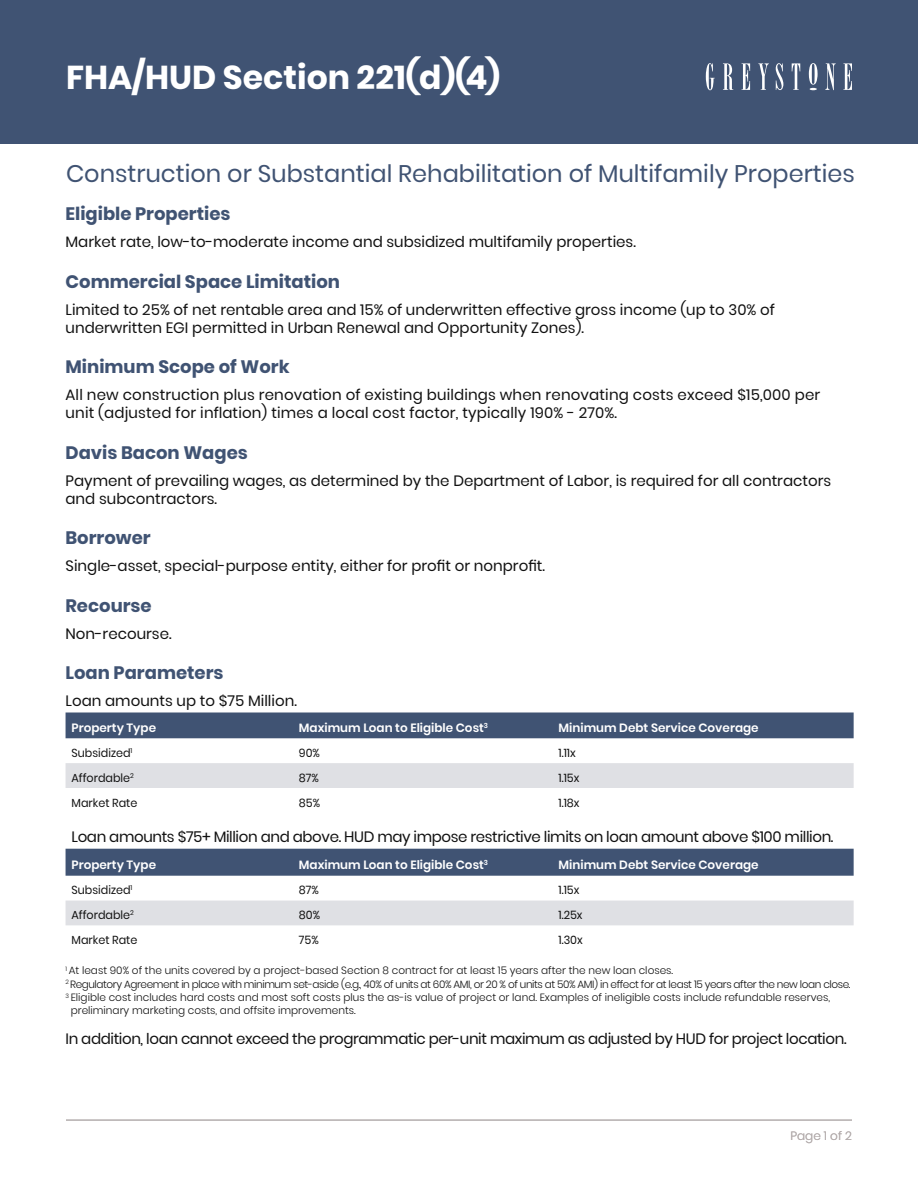
<style>
.page{position:relative;width:918px;height:1188px;background:#fff}
.page>*{position:absolute;margin:0;border:0;box-sizing:border-box;transform-origin:0 0}
.t1{font:700 33px "Poppins";color:#fff}
.t2{font:24px "Poppins";color:#405373}
.t3{font:700 18px "Poppins";color:#405373}
.t4{font:15px/18px "Poppins";color:#111}
.t5{font:15px "Poppins";letter-spacing:-.025em;color:#111}
.t6{font:600 12px "Poppins";color:#fff}
.t7{font:300 12px "Poppins";color:#b3acac}
.t8{font:11.7px "Poppins";color:#111;scale:.96 1}
.t9{font:300 10.5px "Poppins";color:#111}
.t10{font:300 10.5px "Poppins";letter-spacing:-.04em;color:#111}
</style>
<div class="page">
<div style="left:0;top:0;width:918px;height:144px;background:#405373"></div>
<svg style="left:706px;top:63px;width:146px;height:27px"></svg>
<hr style="left:66px;top:1120px;width:786px;height:1px;background:#b3acac">
<div style="left:66px;top:712px;width:788px;height:26px;background:#405373"></div>
<div style="left:66px;top:763px;width:788px;height:25px;background:#dfe0e4"></div>
<div style="left:66px;top:849px;width:788px;height:27px;background:#405373"></div>
<div style="left:66px;top:901px;width:788px;height:24px;background:#dfe0e4"></div>
<h1 class="t1" style="left:66px;top:59px;width:436px">FHA/HUD Section 221(d)(4)</h1>
<h2 class="t2" style="left:66px;top:159px;width:790px">Construction or Substantial Rehabilitation of Multifamily Properties</h2>
<p class="t3" style="left:66px;top:204px;width:167px">Eligible Properties</p>
<p class="t4" style="left:66px;top:233px;width:572px">Market rate, low-to-moderate income and subsidized multifamily properties.</p>
<p class="t3" style="left:66px;top:271px;width:276px">Commercial Space Limitation</p>
<p class="t4" style="left:66px;top:301px;width:711px">Limited to 25% of net rentable area and 15% of underwritten effective gross income (up to 30% of underwritten EGI permitted in Urban Renewal and Opportunity Zones).</p>
<p class="t3" style="left:66px;top:357px;width:226px">Minimum Scope of Work</p>
<p class="t4" style="left:66px;top:386px;width:756px">All new construction plus renovation of existing buildings when renovating costs exceed $15,000 per unit (adjusted for inflation) times a local cost factor, typically 190% - 270%.</p>
<p class="t3" style="left:66px;top:442px;width:184px">Davis Bacon Wages</p>
<p class="t4" style="left:66px;top:472px;width:767px">Payment of prevailing wages, as determined by the Department of Labor, is required for all contractors and subcontractors.</p>
<p class="t3" style="left:66px;top:528px;width:87px">Borrower</p>
<p class="t4" style="left:66px;top:557px;width:481px">Single-asset, special-purpose entity, either for profit or nonprofit.</p>
<p class="t3" style="left:66px;top:595px;width:88px">Recourse</p>
<p class="t4" style="left:66px;top:625px;width:108px">Non-recourse.</p>
<p class="t3" style="left:66px;top:663px;width:160px">Loan Parameters</p>
<p class="t4" style="left:66px;top:692px;width:233px">Loan amounts up to $75 Million.</p>
<p class="t6" style="left:72px;top:721px;width:86px">Property Type</p>
<p class="t6" style="left:299px;top:721px;width:191px">Maximum Loan to Eligible Cost<sup>3</sup></p>
<p class="t6" style="left:559px;top:721px;width:202px">Minimum Debt Service Coverage</p>
<p class="t8" style="left:72px;top:746px;width:65px">Subsidized<sup>1</sup></p>
<p class="t8" style="left:299px;top:746px;width:23px">90%</p>
<p class="t8" style="left:559px;top:746px;width:19px">1.11x</p>
<p class="t8" style="left:72px;top:771px;width:66px">Affordable<sup>2</sup></p>
<p class="t8" style="left:299px;top:771px;width:22px">87%</p>
<p class="t8" style="left:559px;top:771px;width:23px">1.15x</p>
<p class="t8" style="left:72px;top:796px;width:70px">Market Rate</p>
<p class="t8" style="left:299px;top:796px;width:24px">85%</p>
<p class="t8" style="left:559px;top:796px;width:23px">1.18x</p>
<p class="t5" style="left:72px;top:828px;width:763px">Loan amounts $75+ Million and above. HUD may impose restrictive limits on loan amount above $100 million.</p>
<p class="t6" style="left:72px;top:857px;width:86px">Property Type</p>
<p class="t6" style="left:299px;top:857px;width:191px">Maximum Loan to Eligible Cost<sup>3</sup></p>
<p class="t6" style="left:559px;top:857px;width:202px">Minimum Debt Service Coverage</p>
<p class="t8" style="left:72px;top:883px;width:65px">Subsidized<sup>1</sup></p>
<p class="t8" style="left:299px;top:883px;width:22px">87%</p>
<p class="t8" style="left:559px;top:883px;width:23px">1.15x</p>
<p class="t8" style="left:72px;top:908px;width:66px">Affordable<sup>2</sup></p>
<p class="t8" style="left:299px;top:908px;width:24px">80%</p>
<p class="t8" style="left:559px;top:908px;width:26px">1.25x</p>
<p class="t8" style="left:72px;top:933px;width:70px">Market Rate</p>
<p class="t8" style="left:299px;top:933px;width:22px">75%</p>
<p class="t8" style="left:559px;top:933px;width:27px">1.30x</p>
<p class="t9" style="left:66px;top:964px;width:609px"><sup>1</sup> At least 90% of the units covered by a project-based Section 8 contract for at least 15 years after the new loan closes.</p>
<p class="t10" style="left:66px;top:978px;width:786px"><sup>2</sup> Regulatory Agreement in place with minimum set-aside (e.g., 40% of units at 60% AMI, or 20 % of units at 50% AMI) in effect for at least 15 years after the new loan close.</p>
<p class="t9" style="left:66px;top:991px;width:766px"><sup>3</sup> Eligible cost includes hard costs and most soft costs plus the as-is value of project or land. Examples of ineligible costs include refundable reserves,</p>
<p class="t9" style="left:71px;top:1004px;width:287px">preliminary marketing costs, and offsite improvements.</p>
<p class="t5" style="left:66px;top:1030px;width:783px">In addition, loan cannot exceed the programmatic per-unit maximum as adjusted by HUD for project location.</p>
<p class="t7" style="left:791px;top:1129px;width:63px">Page 1 of 2</p>
</div>
